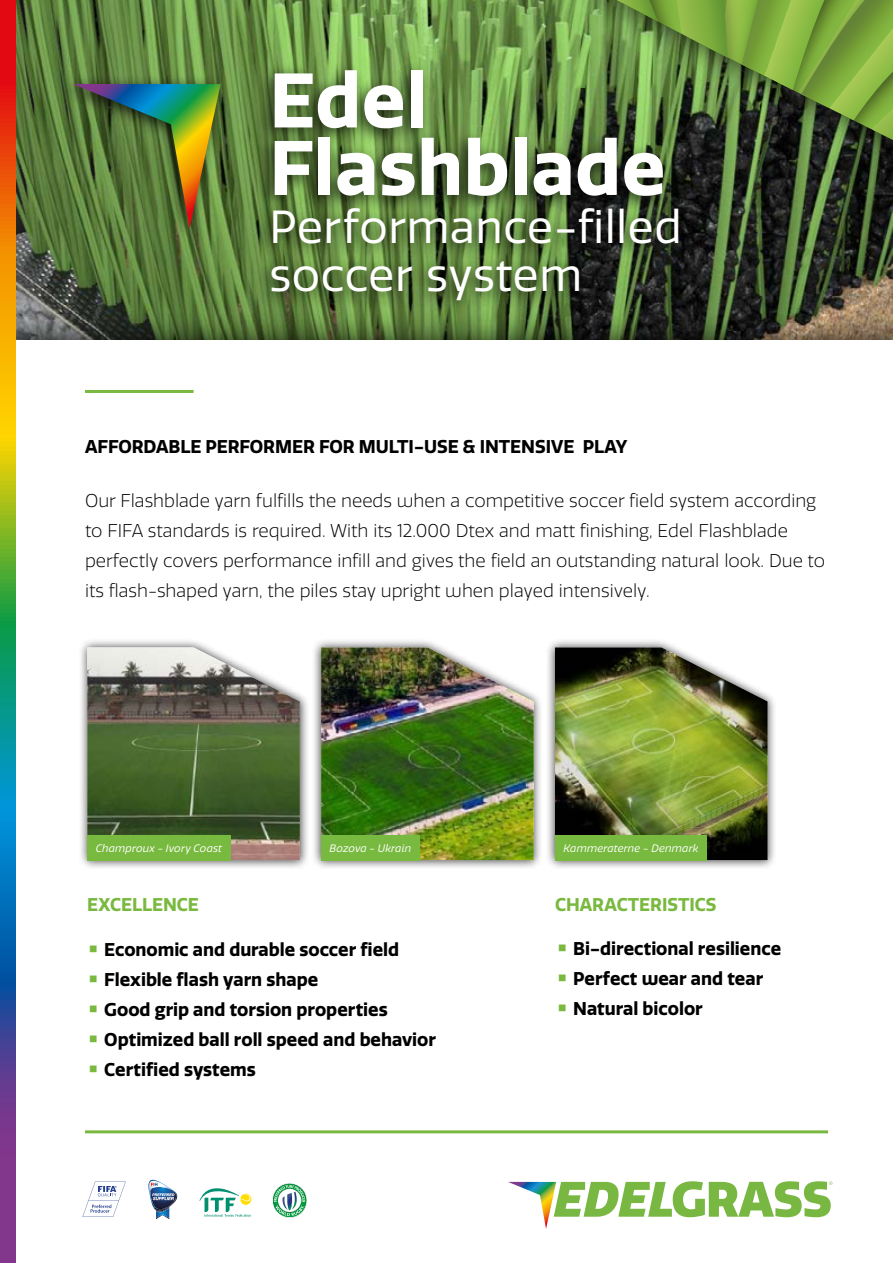
<style>
.page{position:relative;width:893px;height:1263px;background:#fff}
.page>*{position:absolute;margin:0;border:0;box-sizing:border-box;transform-origin:0 0}
.t1{font:700 75px/67.5px "Quatro";letter-spacing:.01em;color:#fff}
.t2{font:45px/48px "Quatro";letter-spacing:.01em;color:#fff}
.t3{font:300 18px/30px "Quatro";color:#000}
.t4{font:700 18px "Quatro";color:#000}
.t5{font:700 18px "Quatro";letter-spacing:-.005em;color:#79b940}
.t6{font:italic 10.5px "Quatro";letter-spacing:.02em;color:#fff}
.s1{font-size:36px;color:#79b940}
</style>
<div class="page">
<img style="left:16px;top:0;width:877px;height:311px">
<div style="left:0;top:311px;width:893px;height:952px;background:#000;opacity:.75"></div>
<div style="left:0;top:340px;width:893px;height:923px;background:#fff"></div>
<svg style="left:0;top:0;width:16px;height:1263px;background:#7d7356"></svg>
<svg style="left:508px;top:1181px;width:325px;height:48px"></svg>
<svg style="left:148px;top:1180px;width:29px;height:39px"></svg>
<svg style="left:272px;top:1183px;width:35px;height:34px"></svg>
<svg style="left:82px;top:1181px;width:44px;height:36px"></svg>
<svg style="left:200px;top:1188px;width:51px;height:29px"></svg>
<div style="left:571px;top:0;width:322px;height:171px;background:#000;opacity:.75"></div>
<svg style="left:616px;top:0;width:277px;height:140px;background:#698c3b"></svg>
<hr style="left:85px;top:1130px;width:743px;height:3px;background:#79b940">
<hr style="left:85px;top:390px;width:109px;height:3px;background:#79b940">
<div style="left:58px;top:74px;width:171px;height:170px;background:#000;opacity:.75"></div>
<svg style="left:73px;top:84px;width:148px;height:145px;background:#5d7d3f"></svg>
<div style="left:253px;top:61px;width:434px;height:256px;background:#000;opacity:.75"></div>
<div style="left:78px;top:637px;width:231px;height:232px;background:#000;opacity:.75"></div>
<img style="left:87px;top:647px;width:213px;height:213px">
<div style="left:312px;top:637px;width:231px;height:232px;background:#000;opacity:.75"></div>
<img style="left:321px;top:647px;width:213px;height:213px">
<div style="left:545px;top:637px;width:232px;height:232px;background:#000;opacity:.75"></div>
<img style="left:555px;top:647px;width:213px;height:213px">
<div style="left:87px;top:835px;width:144px;height:25px;background:#78b93f"></div>
<div style="left:321px;top:835px;width:99px;height:25px;background:#78b93f"></div>
<div style="left:555px;top:835px;width:152px;height:25px;background:#78b93f"></div>
<h1 class="t1" style="left:269px;top:68px;width:397px">Edel<br>Flashblade</h1>
<h2 class="t2" style="left:269px;top:204px;width:414px">Performance-filled soccer system</h2>
<p class="t4" style="left:85px;top:436px;width:544px">AFFORDABLE PERFORMER FOR MULTI-USE &amp; INTENSIVE PLAY</p>
<p class="t3" style="left:85px;top:486px;width:742px">Our Flashblade yarn fulfills the needs when a competitive soccer field system according to FIFA standards is required. With its 12.000 Dtex and matt finishing, Edel Flashblade perfectly covers performance infill and gives the field an outstanding natural look. Due to its flash-shaped yarn, the piles stay upright when played intensively.</p>
<p class="t6" style="left:96px;top:842px;width:128px">Champroux - Ivory Coast</p>
<p class="t6" style="left:330px;top:842px;width:83px">Bozova - Ukrain</p>
<p class="t6" style="left:563px;top:842px;width:136px">Kammeraterne - Denmark</p>
<p class="t5" style="left:87px;top:894px;width:113px">EXCELLENCE</p>
<p class="t4" style="left:87px;top:938px;width:313px"><span class="s1">•</span> Economic and durable soccer field</p>
<p class="t4" style="left:87px;top:968px;width:232px"><span class="s1">•</span> Flexible flash yarn shape</p>
<p class="t4" style="left:87px;top:998px;width:302px"><span class="s1">•</span> Good grip and torsion properties</p>
<p class="t4" style="left:87px;top:1028px;width:350px"><span class="s1">•</span> Optimized ball roll speed and behavior</p>
<p class="t4" style="left:87px;top:1058px;width:170px"><span class="s1">•</span> Certified systems</p>
<p class="t5" style="left:555px;top:894px;width:163px">CHARACTERISTICS</p>
<p class="t4" style="left:556px;top:937px;width:226px"><span class="s1">•</span> Bi-directional resilience</p>
<p class="t4" style="left:556px;top:967px;width:209px"><span class="s1">•</span> Perfect wear and tear</p>
<p class="t4" style="left:556px;top:997px;width:148px"><span class="s1">•</span> Natural bicolor</p>
</div>
